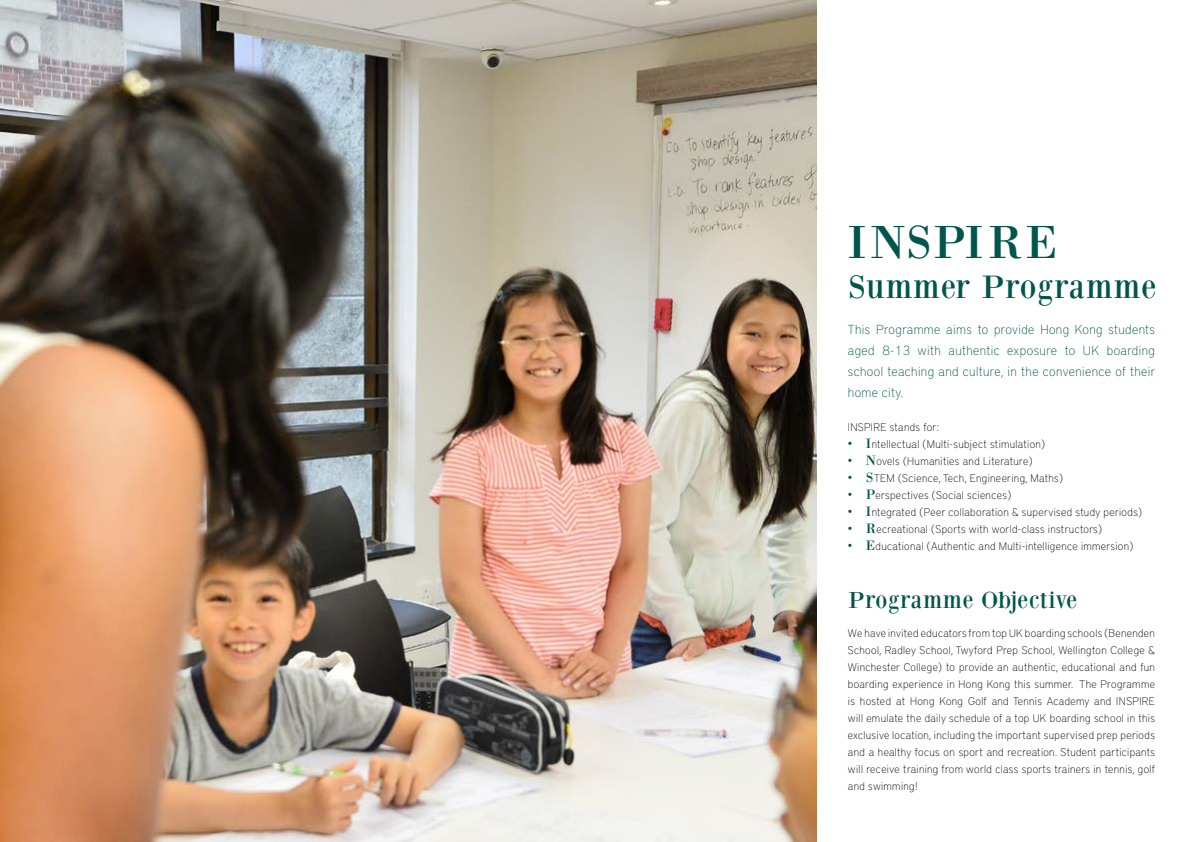
<style>
.page{position:relative;width:1191px;height:842px;background:#fff}
.page>*{position:absolute;margin:0;border:0;box-sizing:border-box;transform-origin:0 0}
.t1{font:48px "Bodoni XT";letter-spacing:.04em;color:#00564c}
.t2{font:33.5px "Bodoni XT";letter-spacing:.04em;color:#00564c}
.t3{font:24px "Bodoni XT";letter-spacing:.02em;color:#00564c}
.t4{font:100 13px/21px "District Pro";letter-spacing:.03em;color:#00564c;text-align:justify}
.t5{font:100 11px/17px "District Pro";letter-spacing:.03em;color:#000;text-align:justify}
.s1{font-family:"Bodoni XT";font-weight:400;font-size:14px;color:#00564c}
.s2{font-family:"Bodoni XT";font-weight:400;font-size:14px;color:#00534d}
</style>
<div class="page">
<img style="left:0;top:0;width:816px;height:842px">
<h1 class="t1" style="left:848px;top:213px;width:211px">INSPIRE</h1>
<h2 class="t2" style="left:848px;top:266px;width:310px">Summer Programme</h2>
<p class="t4" style="left:848px;top:318px;width:309px">This Programme aims to provide Hong Kong students aged 8-13 with authentic exposure to UK boarding school teaching and culture, in the convenience of their home city.</p>
<p class="t5" style="left:848px;top:418px;width:93px">INSPIRE stands for:</p>
<p class="t5" style="left:848px;top:435px;width:199px"><span class="s1">• I</span>ntellectual (Multi-subject stimulation)</p>
<p class="t5" style="left:848px;top:452px;width:186px"><span class="s1">• N</span>ovels (Humanities and Literature)</p>
<p class="t5" style="left:848px;top:469px;width:217px"><span class="s1">• S</span>TEM (Science, Tech, Engineering, Maths)</p>
<p class="t5" style="left:848px;top:486px;width:165px"><span class="s1">• P</span>erspectives (Social sciences)</p>
<p class="t5" style="left:848px;top:503px;width:296px"><span class="s1">• I</span>ntegrated (Peer collaboration &amp; supervised study periods)</p>
<p class="t5" style="left:848px;top:520px;width:256px"><span class="s2">• R</span>ecreational (Sports with world-class instructors)</p>
<p class="t5" style="left:848px;top:537px;width:287px"><span class="s2">• E</span>ducational (Authentic and Multi-intelligence immersion)</p>
<h3 class="t3" style="left:848px;top:585px;width:231px">Programme Objective</h3>
<p class="t5" style="left:848px;top:624px;width:309px">We have invited educators from top UK boarding schools (Benenden School, Radley School, Twyford Prep School, Wellington College &amp; Winchester College) to provide an authentic, educational and fun boarding experience in Hong Kong this summer. The Programme is hosted at Hong Kong Golf and Tennis Academy and INSPIRE will emulate the daily schedule of a top UK boarding school in this exclusive location, including the important supervised prep periods and a healthy focus on sport and recreation. Student participants will receive training from world class sports trainers in tennis, golf and swimming!</p>
</div>
